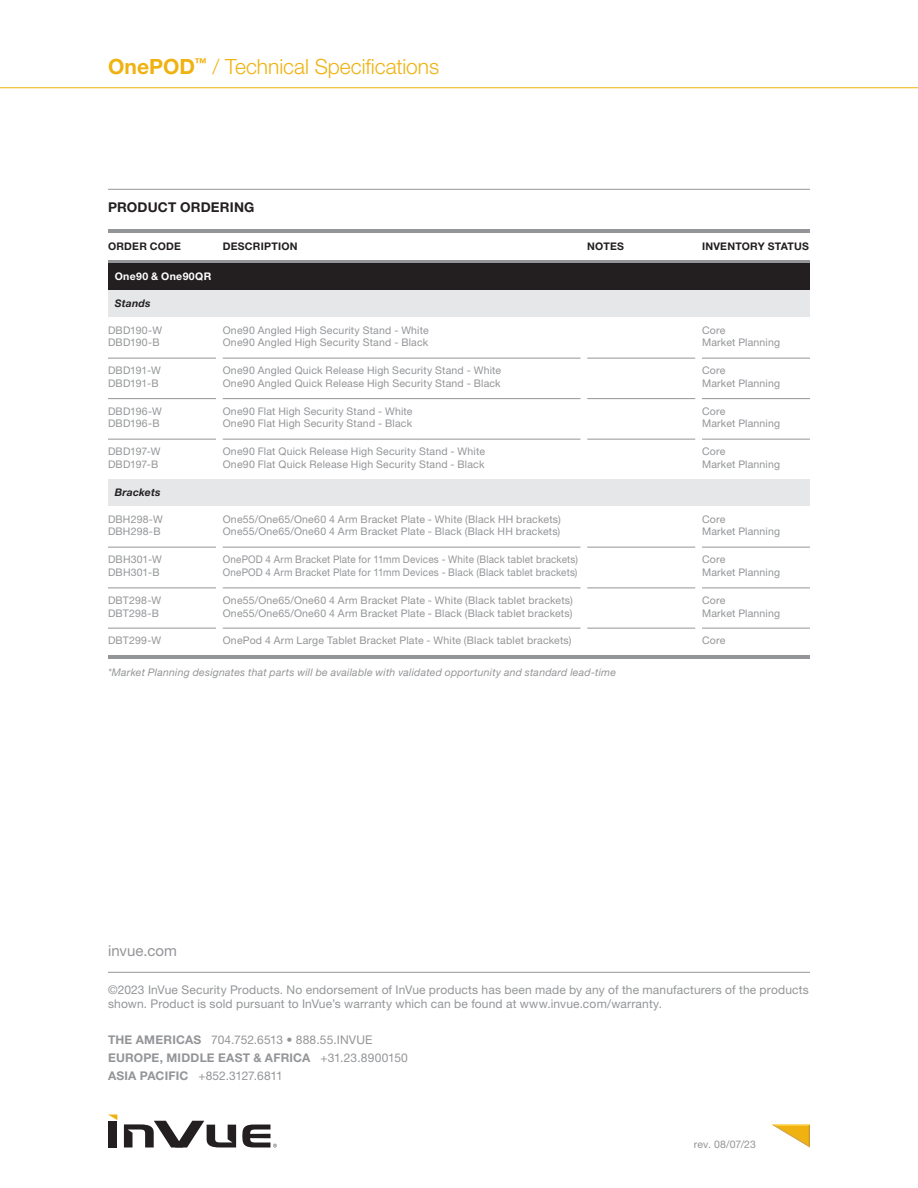
<style>
.page{position:relative;width:918px;height:1188px;background:#fff}
.page>*{position:absolute;margin:0;border:0;box-sizing:border-box;transform-origin:0 0}
.t1{font:300 21px "Helvetica Neue LT Std";color:#efb211}
.t2{font:15px "Helvetica Neue LT Std";letter-spacing:.005em;color:#939598}
.t3{font:700 13.5px "Helvetica Neue LT Std";letter-spacing:.015em;color:#231f20}
.t4{font:12px/14.4px "Helvetica Neue LT Std";letter-spacing:.015em;color:#939598}
.t5{font:700 12px "Helvetica Neue LT Std";letter-spacing:.02em;color:#939598}
.t6{font:12px "Helvetica Neue LT Std";letter-spacing:-.015em;color:#939598}
.Table-order_code___description{font:10.5px "Helvetica Neue LT Std";letter-spacing:.015em;color:#939598}
.Table-order_code___description-2{font:10.5px "Helvetica Neue LT Std";letter-spacing:.015em;color:#939598;scale:.94 1}
.t7{font:italic 10.5px "Helvetica Neue LT Std";letter-spacing:.02em;color:#939598}
.t8{font:700 10.5px "Helvetica Neue LT Std";letter-spacing:.025em;color:#231f20}
.t9{font:italic 700 10.5px "Helvetica Neue LT Std";letter-spacing:.015em;color:#231f20}
.t10{font:700 10.5px "Helvetica Neue LT Std";letter-spacing:.03em;color:#fff}
.s1{font-weight:700}
.s2{font-weight:400}
</style>
<div class="page">
<div style="left:109px;top:1121px;width:8px;height:26px;background:#231f20"></div>
<svg style="left:124px;top:1121px;width:112px;height:26px"></svg>
<svg style="left:109px;top:1115px;width:8px;height:5px"></svg>
<svg style="left:242px;top:1125px;width:35px;height:23px"></svg>
<svg style="left:772px;top:1125px;width:38px;height:23px"></svg>
<hr style="left:0;top:87px;width:918px;height:1px;background:#efb211">
<hr style="left:108px;top:189px;width:702px;height:1px;background:#939598">
<hr style="left:108px;top:628px;width:108px;height:1px;background:#939598">
<hr style="left:223px;top:628px;width:357px;height:1px;background:#939598">
<hr style="left:587px;top:628px;width:108px;height:1px;background:#939598">
<hr style="left:702px;top:628px;width:108px;height:1px;background:#939598">
<hr style="left:108px;top:230px;width:702px;height:3px;background:#939598">
<hr style="left:108px;top:260px;width:702px;height:3px;background:#939598">
<hr style="left:108px;top:972px;width:702px;height:1px;background:#939598">
<hr style="left:108px;top:655px;width:702px;height:3px;background:#939598">
<div style="left:108px;top:263px;width:702px;height:27px;background:#231f20"></div>
<div style="left:108px;top:290px;width:702px;height:27px;background:#e6e7e9"></div>
<hr style="left:108px;top:358px;width:108px;height:1px;background:#939598">
<hr style="left:223px;top:358px;width:357px;height:1px;background:#939598">
<hr style="left:587px;top:358px;width:108px;height:1px;background:#939598">
<hr style="left:702px;top:358px;width:108px;height:1px;background:#939598">
<hr style="left:108px;top:398px;width:108px;height:1px;background:#939598">
<hr style="left:223px;top:398px;width:357px;height:1px;background:#939598">
<hr style="left:587px;top:398px;width:108px;height:1px;background:#939598">
<hr style="left:702px;top:398px;width:108px;height:1px;background:#939598">
<hr style="left:108px;top:439px;width:108px;height:1px;background:#939598">
<hr style="left:223px;top:439px;width:357px;height:1px;background:#939598">
<hr style="left:587px;top:439px;width:108px;height:1px;background:#939598">
<hr style="left:702px;top:439px;width:108px;height:1px;background:#939598">
<div style="left:108px;top:479px;width:702px;height:27px;background:#e6e7e9"></div>
<hr style="left:108px;top:547px;width:108px;height:1px;background:#939598">
<hr style="left:223px;top:547px;width:357px;height:1px;background:#939598">
<hr style="left:587px;top:547px;width:108px;height:1px;background:#939598">
<hr style="left:702px;top:547px;width:108px;height:1px;background:#939598">
<hr style="left:108px;top:588px;width:108px;height:1px;background:#939598">
<hr style="left:223px;top:588px;width:357px;height:1px;background:#939598">
<hr style="left:587px;top:588px;width:108px;height:1px;background:#939598">
<hr style="left:702px;top:588px;width:108px;height:1px;background:#939598">
<h1 class="t1" style="left:108px;top:54px;width:333px"><span class="s1">OnePOD</span><sup>™</sup> / Technical Specifications</h1>
<p class="t3" style="left:108px;top:199px;width:148px">PRODUCT ORDERING</p>
<p class="t8" style="left:108px;top:240px;width:75px">ORDER CODE</p>
<p class="t8" style="left:223px;top:240px;width:76px">DESCRIPTION</p>
<p class="t8" style="left:587px;top:240px;width:38px">NOTES</p>
<p class="t10" style="left:115px;top:270px;width:98px">One90 &amp; One90QR</p>
<p class="t9" style="left:115px;top:297px;width:37px">Stands</p>
<p class="Table-order_code___description" style="left:108px;top:324px;width:56px">DBD190-W</p>
<p class="Table-order_code___description" style="left:108px;top:336px;width:53px">DBD190-B</p>
<p class="Table-order_code___description" style="left:108px;top:364px;width:54px">DBD191-W</p>
<p class="Table-order_code___description" style="left:108px;top:377px;width:52px">DBD191-B</p>
<p class="Table-order_code___description" style="left:108px;top:405px;width:56px">DBD196-W</p>
<p class="Table-order_code___description" style="left:108px;top:417px;width:53px">DBD196-B</p>
<p class="Table-order_code___description" style="left:108px;top:445px;width:54px">DBD197-W</p>
<p class="Table-order_code___description" style="left:108px;top:458px;width:52px">DBD197-B</p>
<p class="t9" style="left:115px;top:486px;width:47px">Brackets</p>
<p class="Table-order_code___description" style="left:108px;top:513px;width:56px">DBH298-W</p>
<p class="Table-order_code___description" style="left:108px;top:525px;width:54px">DBH298-B</p>
<p class="Table-order_code___description" style="left:108px;top:553px;width:55px">DBH301-W</p>
<p class="Table-order_code___description" style="left:108px;top:566px;width:53px">DBH301-B</p>
<p class="Table-order_code___description" style="left:108px;top:594px;width:55px">DBT298-W</p>
<p class="Table-order_code___description" style="left:108px;top:607px;width:52px">DBT298-B</p>
<p class="Table-order_code___description" style="left:223px;top:324px;width:208px">One90 Angled High Security Stand - White</p>
<p class="Table-order_code___description" style="left:223px;top:336px;width:207px">One90 Angled High Security Stand - Black</p>
<p class="Table-order_code___description" style="left:223px;top:364px;width:280px">One90 Angled Quick Release High Security Stand - White</p>
<p class="Table-order_code___description" style="left:223px;top:377px;width:280px">One90 Angled Quick Release High Security Stand - Black</p>
<p class="Table-order_code___description" style="left:223px;top:405px;width:191px">One90 Flat High Security Stand - White</p>
<p class="Table-order_code___description" style="left:223px;top:417px;width:191px">One90 Flat High Security Stand - Black</p>
<p class="Table-order_code___description" style="left:223px;top:445px;width:264px">One90 Flat Quick Release High Security Stand - White</p>
<p class="Table-order_code___description" style="left:223px;top:458px;width:263px">One90 Flat Quick Release High Security Stand - Black</p>
<p class="Table-order_code___description" style="left:223px;top:513px;width:340px">One55/One65/One60 4 Arm Bracket Plate - White (Black HH brackets)</p>
<p class="Table-order_code___description" style="left:223px;top:525px;width:339px">One55/One65/One60 4 Arm Bracket Plate - Black (Black HH brackets)</p>
<p class="Table-order_code___description-2" style="left:223px;top:553px;width:379px">OnePOD 4 Arm Bracket Plate for 11mm Devices - White (Black tablet brackets)</p>
<p class="Table-order_code___description-2" style="left:223px;top:566px;width:379px">OnePOD 4 Arm Bracket Plate for 11mm Devices - Black (Black tablet brackets)</p>
<p class="Table-order_code___description" style="left:223px;top:594px;width:352px">One55/One65/One60 4 Arm Bracket Plate - White (Black tablet brackets)</p>
<p class="Table-order_code___description" style="left:223px;top:607px;width:351px">One55/One65/One60 4 Arm Bracket Plate - Black (Black tablet brackets)</p>
<p class="t8" style="left:702px;top:240px;width:109px">INVENTORY STATUS</p>
<p class="Table-order_code___description" style="left:702px;top:324px;width:25px">Core</p>
<p class="Table-order_code___description" style="left:702px;top:336px;width:80px">Market Planning</p>
<p class="Table-order_code___description" style="left:702px;top:364px;width:25px">Core</p>
<p class="Table-order_code___description" style="left:702px;top:377px;width:80px">Market Planning</p>
<p class="Table-order_code___description" style="left:702px;top:405px;width:25px">Core</p>
<p class="Table-order_code___description" style="left:702px;top:417px;width:80px">Market Planning</p>
<p class="Table-order_code___description" style="left:702px;top:445px;width:25px">Core</p>
<p class="Table-order_code___description" style="left:702px;top:458px;width:80px">Market Planning</p>
<p class="Table-order_code___description" style="left:702px;top:513px;width:25px">Core</p>
<p class="Table-order_code___description" style="left:702px;top:525px;width:80px">Market Planning</p>
<p class="Table-order_code___description" style="left:702px;top:553px;width:25px">Core</p>
<p class="Table-order_code___description" style="left:702px;top:566px;width:80px">Market Planning</p>
<p class="Table-order_code___description" style="left:702px;top:594px;width:25px">Core</p>
<p class="Table-order_code___description" style="left:702px;top:607px;width:80px">Market Planning</p>
<p class="Table-order_code___description" style="left:108px;top:634px;width:55px">DBT299-W</p>
<p class="Table-order_code___description" style="left:223px;top:634px;width:350px">OnePod 4 Arm Large Tablet Bracket Plate - White (Black tablet brackets)</p>
<p class="Table-order_code___description" style="left:702px;top:634px;width:25px">Core</p>
<p class="t7" style="left:108px;top:666px;width:510px">*Market Planning designates that parts will be available with validated opportunity and standard lead-time</p>
<p class="t2" style="left:108px;top:941px;width:71px">invue.com</p>
<p class="t4" style="left:108px;top:982px;width:702px">©2023 InVue Security Products. No endorsement of InVue products has been made by any of the manufacturers of the products shown. Product is sold pursuant to InVue’s warranty which can be found at www.invue.com/warranty.</p>
<p class="t4" style="left:108px;top:1033px;width:266px"><span class="s1">THE AMERICAS</span> 704.752.6513 • 888.55.INVUE</p>
<p class="t5" style="left:108px;top:1051px;width:301px">EUROPE, MIDDLE EAST &amp; AFRICA <span class="s2">+31.23.8900150</span></p>
<p class="t6" style="left:108px;top:1069px;width:176px"><span class="s1">ASIA PACIFIC</span> +852.3127.6811</p>
<p class="Table-order_code___description" style="left:694px;top:1138px;width:64px">rev. 08/07/23</p>
</div>
